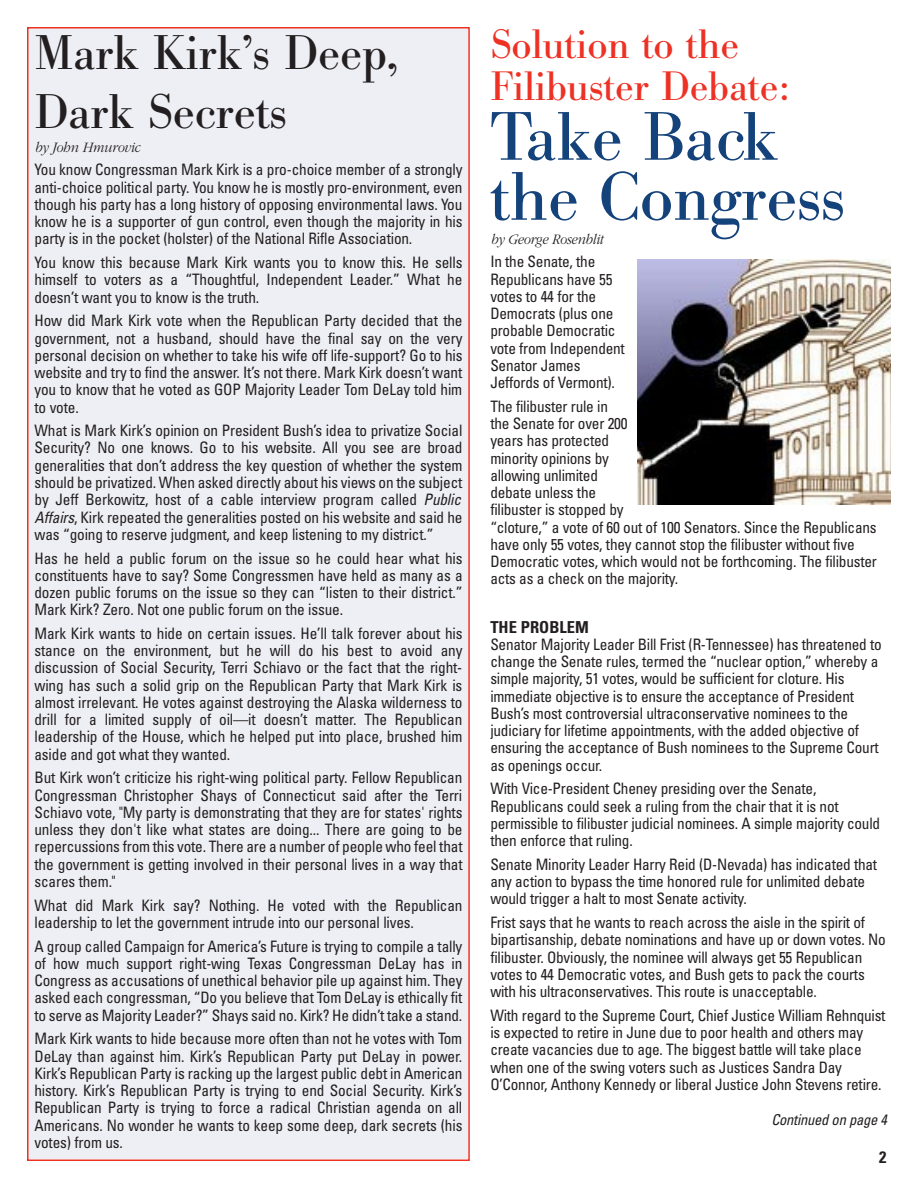
<style>
.page{position:relative;width:918px;height:1188px;background:#fff}
.page>*{position:absolute;margin:0;border:0;box-sizing:border-box;transform-origin:0 0}
.t1{font:67.5px/60px "Bodoni BE";color:#14427a}
.t2{font:48px/58.5px "Bodoni BE";color:#231f20}
.t3{font:40.5px/42px "Bodoni BE";color:#ee3125}
.t4{font:700 condensed 16.5px "Univers";color:#231f20}
.t5{font:condensed 15.75px/17.2px "Univers";letter-spacing:-.015em;color:#231f20;text-align:justify}
.t6{font:italic 300 15px "Garamond";letter-spacing:-.015em;color:#231f20;scale:.92 1}
.t7{font:italic condensed 15px "Univers";color:#231f20}
.s1{font-style:italic}
</style>
<div class="page">
<div style="left:28px;top:28px;width:440px;height:1132px;background:#eeeff4"></div>
<div style="left:637px;top:259px;width:254px;height:251px;background:linear-gradient(to right,#fff,#fff)"></div>
<img style="left:637px;top:260px;width:254px;height:244px">
<h2 class="t2" style="left:34px;top:30px;width:365px">Mark Kirk’s Deep,<br>Dark Secrets</h2>
<p class="t6" style="left:34px;top:141px;width:117px">by John Hmurovic</p>
<p class="t5" style="left:34px;top:163px;width:430px">You know Congressman Mark Kirk is a pro-choice member of a strongly anti-choice political party. You know he is mostly pro-environment, even though his party has a long history of opposing environmental laws. You know he is a supporter of gun control, even though the majority in his party is in the pocket (holster) of the National Rifle Association.</p>
<p class="t5" style="left:35px;top:255px;width:429px">You know this because Mark Kirk wants you to know this. He sells himself to voters as a “Thoughtful, Independent Leader.” What he doesn’t want you to know is the truth.</p>
<p class="t5" style="left:35px;top:313px;width:430px">How did Mark Kirk vote when the Republican Party decided that the government, not a husband, should have the final say on the very personal decision on whether to take his wife off life-support? Go to his website and try to find the answer. It’s not there. Mark Kirk doesn’t want you to know that he voted as GOP Majority Leader Tom DeLay told him to vote.</p>
<p class="t5" style="left:34px;top:423px;width:431px">What is Mark Kirk’s opinion on President Bush’s idea to privatize Social Security? No one knows. Go to his website. All you see are broad generalities that don’t address the key question of whether the system should be privatized. When asked directly about his views on the subject by Jeff Berkowitz, host of a cable interview program called <span class="s1">Public Affairs</span>, Kirk repeated the generalities posted on his website and said he was “going to reserve judgment, and keep listening to my district.”</p>
<p class="t5" style="left:34px;top:551px;width:430px">Has he held a public forum on the issue so he could hear what his constituents have to say? Some Congressmen have held as many as a dozen public forums on the issue so they can “listen to their district.” Mark Kirk? Zero. Not one public forum on the issue.</p>
<p class="t5" style="left:34px;top:626px;width:430px">Mark Kirk wants to hide on certain issues. He’ll talk forever about his stance on the environment, but he will do his best to avoid any discussion of Social Security, Terri Schiavo or the fact that the right&shy;wing has such a solid grip on the Republican Party that Mark Kirk is almost irrelevant. He votes against destroying the Alaska wilderness to drill for a limited supply of oil—it doesn’t matter. The Republican leadership of the House, which he helped put into place, brushed him aside and got what they wanted.</p>
<p class="t5" style="left:34px;top:771px;width:430px">But Kirk won’t criticize his right-wing political party. Fellow Republican Congressman Christopher Shays of Connecticut said after the Terri Schiavo vote, "My party is demonstrating that they are for states' rights unless they don't like what states are doing... There are going to be repercussions from this vote. There are a number of people who feel that the government is getting involved in their personal lives in a way that scares them."</p>
<p class="t5" style="left:34px;top:898px;width:430px">What did Mark Kirk say? Nothing. He voted with the Republican leadership to let the government intrude into our personal lives.</p>
<p class="t5" style="left:34px;top:939px;width:430px">A group called Campaign for America’s Future is trying to compile a tally of how much support right-wing Texas Congressman DeLay has in Congress as accusations of unethical behavior pile up against him. They asked each congressman, “Do you believe that Tom DeLay is ethically fit to serve as Majority Leader?” Shays said no. Kirk? He didn’t take a stand.</p>
<p class="t5" style="left:34px;top:1032px;width:430px">Mark Kirk wants to hide because more often than not he votes with Tom DeLay than against him. Kirk’s Republican Party put DeLay in power.<br>Kirk’s Republican Party is racking up the largest public debt in American history. Kirk’s Republican Party is trying to end Social Security. Kirk’s Republican Party is trying to force a radical Christian agenda on all Americans. No wonder he wants to keep some deep, dark secrets (his votes) from us.</p>
<h3 class="t3" style="left:490px;top:28px;width:300px">Solution to the<br>Filibuster Debate:</h3>
<h1 class="t1" style="left:490px;top:115px;width:356px">Take Back the Congress</h1>
<p class="t6" style="left:490px;top:233px;width:124px">by George Rosenblit</p>
<p class="t5" style="left:490px;top:255px;width:136px;text-align:left">In the Senate, the<br>Republicans have 55 votes to 44 for the<br>Democrats (plus one probable Democratic vote from Independent<br>Senator James<br>Jeffords of Vermont).</p>
<p class="t5" style="left:490px;top:399px;width:388px;text-align:left">The filibuster rule in<br>the Senate for over 200<br>years has protected<br>minority opinions by<br>allowing unlimited<br>debate unless the<br>filibuster is stopped by<br>“cloture,” a vote of 60 out of 100 Senators. Since the Republicans have only 55 votes, they cannot stop the filibuster without five Democratic votes, which would not be forthcoming. The filibuster acts as a check on the majority.</p>
<p class="t4" style="left:490px;top:621px;width:100px">THE PROBLEM</p>
<p class="t5" style="left:490px;top:637px;width:393px;text-align:left">Senator Majority Leader Bill Frist (R-Tennessee) has threatened to change the Senate rules, termed the “nuclear option,” whereby a simple majority, 51 votes, would be sufficient for cloture. His immediate objective is to ensure the acceptance of President Bush’s most controversial ultraconservative nominees to the judiciary for lifetime appointments, with the added objective of ensuring the acceptance of Bush nominees to the Supreme Court as openings occur.</p>
<p class="t5" style="left:490px;top:782px;width:391px;text-align:left">With Vice-President Cheney presiding over the Senate, Republicans could seek a ruling from the chair that it is not permissible to filibuster judicial nominees. A simple majority could then enforce that ruling.</p>
<p class="t5" style="left:490px;top:857px;width:388px;text-align:left">Senate Minority Leader Harry Reid (D-Nevada) has indicated that any action to bypass the time honored rule for unlimited debate would trigger a halt to most Senate activity.</p>
<p class="t5" style="left:490px;top:915px;width:397px;text-align:left">Frist says that he wants to reach across the aisle in the spirit of bipartisanship, debate nominations and have up or down votes. No filibuster. Obviously, the nominee will always get 55 Republican votes to 44 Democratic votes, and Bush gets to pack the courts with his ultraconservatives. This route is unacceptable.</p>
<p class="t5" style="left:490px;top:1008px;width:397px;text-align:left">With regard to the Supreme Court, Chief Justice William Rehnquist is expected to retire in June due to poor health and others may create vacancies due to age. The biggest battle will take place when one of the swing voters such as Justices Sandra Day O’Connor, Anthony Kennedy or liberal Justice John Stevens retire.</p>
<p class="t7" style="left:771px;top:1114px;width:120px">Continued on page 4</p>
<p class="t4" style="left:879px;top:1151px;width:9px">2</p>
</div>
